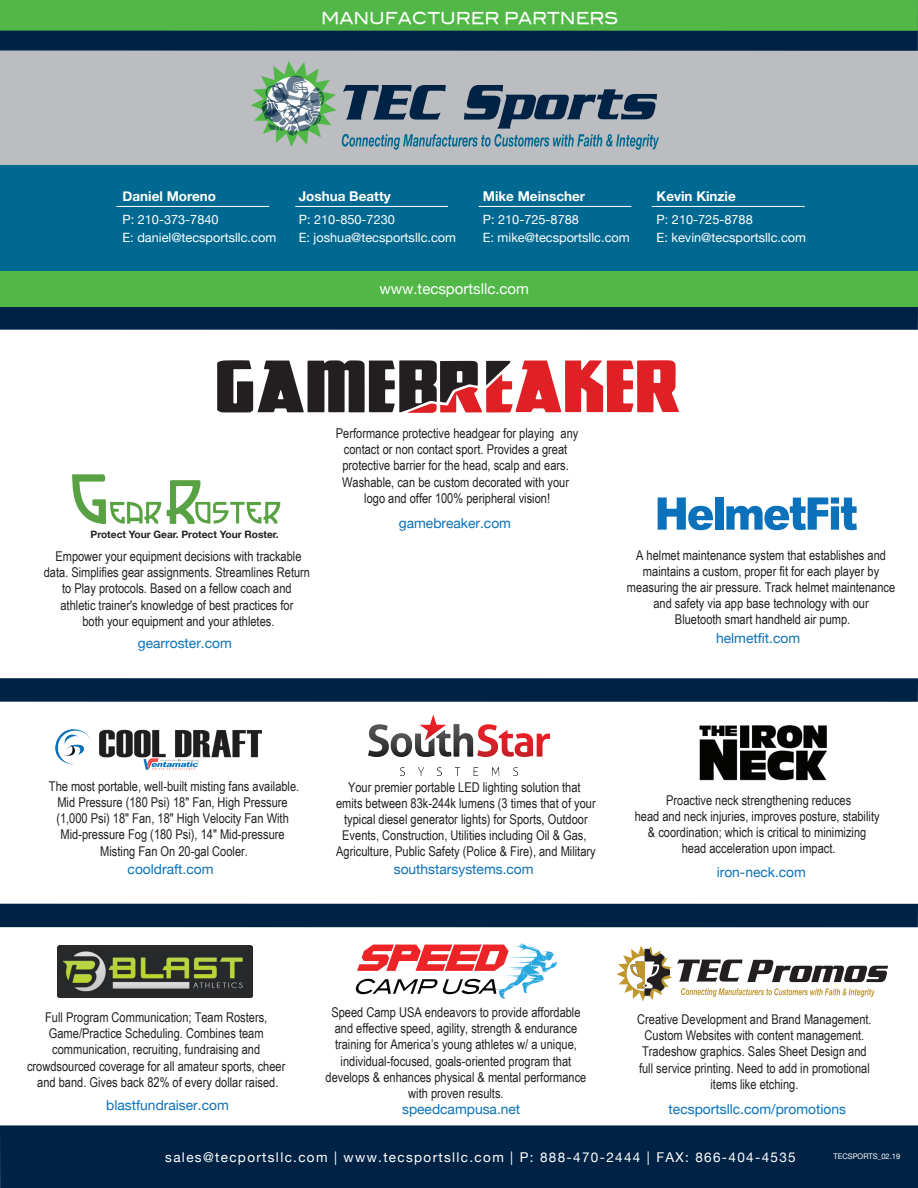
<style>
.page{position:relative;width:918px;height:1188px;background:#fff}
.page>*{position:absolute;margin:0;border:0;box-sizing:border-box;transform-origin:0 0}
.t1{font:16.5px "Blair Md ITCTT Medium";letter-spacing:-.005em;color:#fff;scale:.9 1}
.t2{font:15px "Helvetica Neue";letter-spacing:-.005em;color:#fff}
.t3{font:13.8px "Helvetica Neue";color:#0a71ba}
.t4{font:13.5px/16.2px "Arial Narrow";color:#231f20;text-align:center}
.t5{font:13.5px "Helvetica Neue";letter-spacing:.1em;color:#fff}
.t6{font:700 13.5px "Helvetica Neue";color:#fff}
.t7{font:12.75px/18px "Helvetica Neue";color:#fff}
.t8{font:700 10.2px "Helvetica Neue";color:#231f20}
.t9{font:7.65px "Helvetica Neue";color:#fff}
</style>
<div class="page">
<div style="left:0;top:49px;width:918px;height:122px;background:#bcbdc0"></div>
<div style="left:0;top:0;width:918px;height:51px;background:#002345"></div>
<div style="left:0;top:306px;width:918px;height:24px;background:#002345"></div>
<div style="left:0;top:678px;width:918px;height:24px;background:#002345"></div>
<div style="left:0;top:904px;width:918px;height:23px;background:#002345"></div>
<div style="left:0;top:0;width:918px;height:31px;background:#51b848"></div>
<div style="left:0;top:270px;width:918px;height:37px;background:#51b848"></div>
<div style="left:0;top:165px;width:918px;height:106px;background:#006991"></div>
<div style="left:0;top:1125px;width:918px;height:63px;background:#002345"></div>
<svg style="left:72px;top:474px;width:89px;height:50px"></svg>
<svg style="left:167px;top:480px;width:113px;height:44px"></svg>
<img style="left:58px;top:945px;width:194px;height:52px">
<svg style="left:658px;top:497px;width:55px;height:33px"></svg>
<div style="left:715px;top:497px;width:8px;height:33px;background:#0a71ba"></div>
<svg style="left:726px;top:497px;width:131px;height:33px"></svg>
<img style="left:55px;top:729px;width:207px;height:41px">
<img style="left:699px;top:725px;width:128px;height:56px">
<hr style="left:116px;top:206px;width:153px;height:1px;background:#fff">
<hr style="left:295px;top:206px;width:153px;height:1px;background:#fff">
<hr style="left:479px;top:206px;width:152px;height:1px;background:#fff">
<hr style="left:652px;top:206px;width:153px;height:1px;background:#fff">
<img style="left:368px;top:714px;width:181px;height:61px">
<svg style="left:217px;top:360px;width:462px;height:53px"></svg>
<svg style="left:251px;top:61px;width:408px;height:89px"></svg>
<svg style="left:616px;top:946px;width:272px;height:55px"></svg>
<svg style="left:355px;top:943px;width:202px;height:56px"></svg>
<p class="t1" style="left:321px;top:8px;width:332px">MANUFACTURER PARTNERS</p>
<p class="t6" style="left:122px;top:185px;width:95px">Daniel Moreno</p>
<p class="t7" style="left:122px;top:211px;width:155px">P: 210-373-7840<br>E: daniel@tecsportsllc.com</p>
<p class="t6" style="left:299px;top:185px;width:94px">Joshua Beatty</p>
<p class="t7" style="left:299px;top:211px;width:159px">P: 210-850-7230<br>E: joshua@tecsportsllc.com</p>
<p class="t6" style="left:483px;top:185px;width:104px">Mike Meinscher</p>
<p class="t7" style="left:483px;top:211px;width:148px">P: 210-725-8788<br>E: mike@tecsportsllc.com</p>
<p class="t2" style="left:379px;top:278px;width:151px">www.tecsportsllc.com</p>
<p class="t6" style="left:657px;top:185px;width:81px">Kevin Kinzie</p>
<p class="t7" style="left:657px;top:211px;width:151px">P: 210-725-8788<br>E: kevin@tecsportsllc.com</p>
<p class="t4" style="left:336px;top:425px;width:244px">Performance protective headgear for playing any contact or non contact sport. Provides a great protective barrier for the head, scalp and ears.<br>Washable, can be custom decorated with your logo and offer 100% peripheral vision!</p>
<p class="t8" style="left:91px;top:526px;width:190px">Protect Your Gear. Protect Your Roster.</p>
<p class="t4" style="left:44px;top:548px;width:268px">Empower your equipment decisions with trackable data. Simplifies gear assignments. Streamlines Return to Play protocols. Based on a fellow coach and athletic trainer's knowledge of best practices for<br>both your equipment and your athletes.</p>
<p class="t3" style="left:138px;top:633px;width:96px">gearroster.com</p>
<p class="t3" style="left:399px;top:513px;width:114px">gamebreaker.com</p>
<p class="t4" style="left:627px;top:546px;width:270px">A helmet maintenance system that establishes and maintains a custom, proper fit for each player by measuring the air pressure. Track helmet maintenance and safety via app base technology with our<br>Bluetooth smart handheld air pump.</p>
<p class="t3" style="left:716px;top:628px;width:86px">helmetfit.com</p>
<p class="t4" style="left:49px;top:777px;width:252px">The most portable, well-built misting fans available.<br>Mid Pressure (180 Psi) 18" Fan, High Pressure (1,000 Psi) 18" Fan, 18" High Velocity Fan With Mid-pressure Fog (180 Psi), 14" Mid-pressure Misting Fan On 20-gal Cooler.</p>
<p class="t4" style="left:336px;top:778px;width:261px">Your premier portable LED lighting solution that emits between 83k-244k lumens (3 times that of your typical diesel generator lights) for Sports, Outdoor Events, Construction, Utilities including Oil &amp; Gas, Agriculture, Public Safety (Police &amp; Fire), and Military</p>
<p class="t3" style="left:128px;top:859px;width:87px">cooldraft.com</p>
<p class="t3" style="left:394px;top:859px;width:141px">southstarsystems.com</p>
<p class="t4" style="left:635px;top:791px;width:246px">Proactive neck strengthening reduces<br>head and neck injuries, improves posture, stability &amp; coordination; which is critical to minimizing head acceleration upon impact.</p>
<p class="t3" style="left:717px;top:863px;width:91px">iron-neck.com</p>
<p class="t4" style="left:27px;top:1009px;width:260px">Full Program Communication; Team Rosters, Game/Practice Scheduling. Combines team communication, recruiting, fundraising and crowdsourced coverage for all amateur sports, cheer and band. Gives back 82% of every dollar raised.</p>
<p class="t3" style="left:106px;top:1095px;width:124px">blastfundraiser.com</p>
<p class="t4" style="left:326px;top:1004px;width:262px">Speed Camp USA endeavors to provide affordable and effective speed, agility, strength &amp; endurance training for America’s young athletes w/ a unique, individual-focused, goals-oriented program that develops &amp; enhances physical &amp; mental performance with proven results.</p>
<p class="t4" style="left:637px;top:1011px;width:236px">Creative Development and Brand Management.<br>Custom Websites with content management.<br>Tradeshow graphics. Sales Sheet Design and full service printing. Need to add in promotional items like etching.</p>
<p class="t3" style="left:402px;top:1099px;width:120px">speedcampusa.net</p>
<p class="t3" style="left:669px;top:1099px;width:179px">tecsportsllc.com/promotions</p>
<p class="t5" style="left:165px;top:1147px;width:340px">sales@tecportsllc.com | www.tecsportsllc.com</p>
<p class="t9" style="left:834px;top:1151px;width:68px">TECSPORTS_02.19</p>
<p class="t5" style="left:510px;top:1147px;width:287px">| P: 888-470-2444 | FAX: 866-404-4535</p>
</div>
